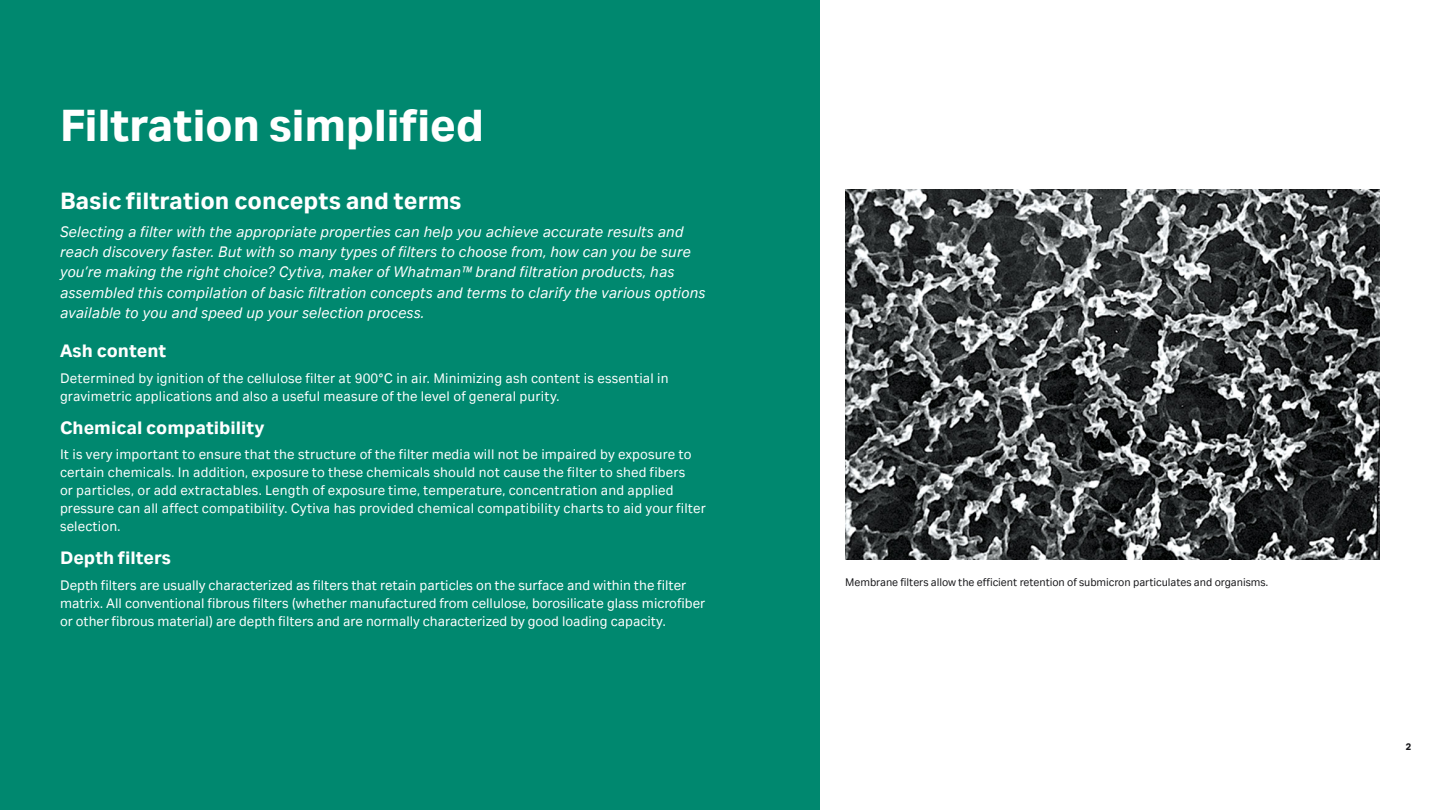
<style>
.page{position:relative;width:1440px;height:810px;background:#fff}
.page>*{position:absolute;margin:0;border:0;box-sizing:border-box;transform-origin:0 0}
.Header_3{font:700 48.75px "Cytiva Aktiv";letter-spacing:-.01em;color:#fff}
.Subhead_1{font:700 25.5px "Cytiva Aktiv";color:#fff}
.Subhead_2{font:700 19.5px "Cytiva Aktiv";color:#fff}
.Body_Text{font:italic 16.5px/20.2px "Cytiva Aktiv";letter-spacing:.01em;color:#fff}
.Body_Text-2{font:15px/18px "Cytiva Aktiv";letter-spacing:.01em;color:#fff}
.t1{font:12px "Cytiva Aktiv";letter-spacing:-.005em;color:#18181b}
.t2{font:700 10.5px "Cytiva Aktiv";color:#18181b}
</style>
<div class="page">
<div style="left:0;top:0;width:819px;height:810px;background:#00886f"></div>
<img style="left:845px;top:189px;width:535px;height:371px">
<p class="Header_3" style="left:60px;top:97px;width:426px">Filtration simplified</p>
<p class="Subhead_1" style="left:60px;top:186px;width:403px">Basic filtration concepts and terms</p>
<p class="Body_Text" style="left:60px;top:221px;width:647px">Selecting a filter with the appropriate properties can help you achieve accurate results and reach discovery faster. But with so many types of filters to choose from, how can you be sure you’re making the right choice? Cytiva, maker of Whatman™ brand filtration products, has assembled this compilation of basic filtration concepts and terms to clarify the various options available to you and speed up your selection process.</p>
<p class="Subhead_2" style="left:60px;top:340px;width:108px">Ash content</p>
<p class="Body_Text-2" style="left:60px;top:369px;width:610px">Determined by ignition of the cellulose filter at 900°C in air. Minimizing ash content is essential in gravimetric applications and also a useful measure of the level of general purity.</p>
<p class="Subhead_2" style="left:60px;top:416px;width:206px">Chemical compatibility</p>
<p class="Body_Text-2" style="left:60px;top:445px;width:648px">It is very important to ensure that the structure of the filter media will not be impaired by exposure to certain chemicals. In addition, exposure to these chemicals should not cause the filter to shed fibers<br>or particles, or add extractables. Length of exposure time, temperature, concentration and applied pressure can all affect compatibility. Cytiva has provided chemical compatibility charts to aid your filter selection.</p>
<p class="Subhead_2" style="left:60px;top:547px;width:112px">Depth filters</p>
<p class="Body_Text-2" style="left:60px;top:576px;width:647px">Depth filters are usually characterized as filters that retain particles on the surface and within the filter matrix. All conventional fibrous filters (whether manufactured from cellulose, borosilicate glass microfiber or other fibrous material) are depth filters and are normally characterized by good loading capacity.</p>
<p class="t1" style="left:845px;top:576px;width:424px">Membrane filters allow the efficient retention of submicron particulates and organisms.</p>
<p class="t2" style="left:1406px;top:741px;width:8px">2</p>
</div>
